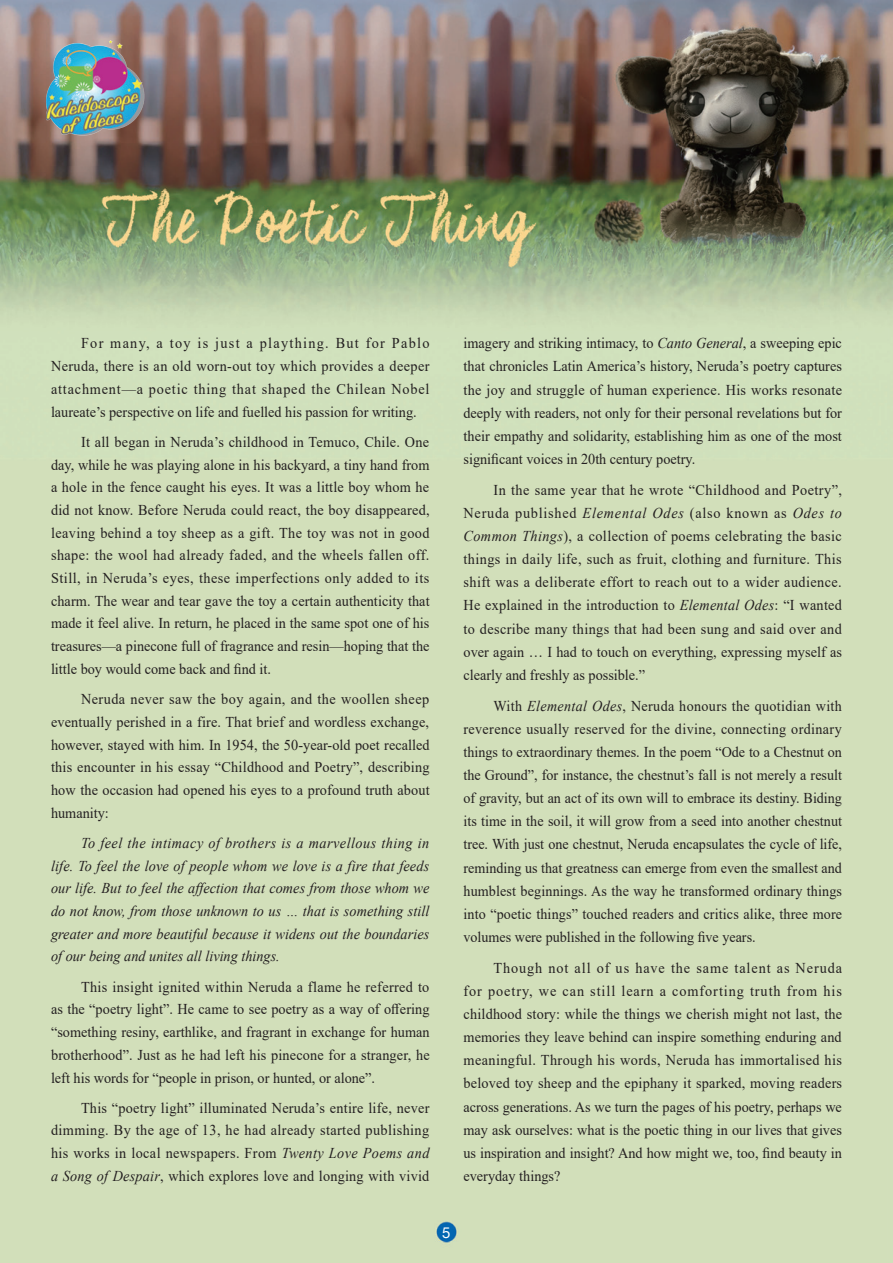
<style>
.page{position:relative;width:893px;height:1263px;background:#fff}
.page>*{position:absolute;margin:0;border:0;box-sizing:border-box;transform-origin:0 0}
.EN{font:15px/22.6px "Times New Roman";color:#231f20;text-align:justify;scale:.95 1}
.EN-2{font:15px/23.1px "Times New Roman";color:#231f20;text-align:justify;scale:.94 1}
.EN-3{font:italic 15px/22.6px "Times New Roman";color:#231f20;text-align:justify;scale:.95 1}
.t1{font:15px "Helvetica Neue LT Com";color:#fff}
.s1{font-style:italic}
</style>
<div class="page">
<img style="left:0;top:0;width:893px;height:1263px">
<img style="left:425px;top:1220px;width:43px;height:43px">
<img style="left:47px;top:40px;width:97px;height:95px">
<img style="left:51px;top:167px;width:532px;height:119px">
<p class="EN" style="left:51px;top:332px;width:400px;text-indent:30px">For many, a toy is just a plaything. But for Pablo Neruda, there is an old worn-out toy which provides a deeper attachment—a poetic thing that shaped the Chilean Nobel laureate’s perspective on life and fuelled his passion for writing.</p>
<p class="EN" style="left:51px;top:430px;width:400px;text-indent:30px">It all began in Neruda’s childhood in Temuco, Chile. One day, while he was playing alone in his backyard, a tiny hand from a hole in the fence caught his eyes. It was a little boy whom he did not know. Before Neruda could react, the boy disappeared, leaving behind a toy sheep as a gift. The toy was not in good shape: the wool had already faded, and the wheels fallen off.<br>Still, in Neruda’s eyes, these imperfections only added to its charm. The wear and tear gave the toy a certain authenticity that made it feel alive. In return, he placed in the same spot one of his treasures—a pinecone full of fragrance and resin—hoping that the little boy would come back and find it.</p>
<p class="EN" style="left:51px;top:687px;width:400px;text-indent:30px">Neruda never saw the boy again, and the woollen sheep eventually perished in a fire. That brief and wordless exchange, however, stayed with him. In 1954, the 50-year-old poet recalled this encounter in his essay “Childhood and Poetry”, describing how the occasion had opened his eyes to a profound truth about humanity:</p>
<p class="EN-3" style="left:51px;top:831px;width:400px;text-indent:30px">To feel the intimacy of brothers is a marvellous thing in life. To feel the love of people whom we love is a fire that feeds our life. But to feel the affection that comes from those whom we do not know, from those unknown to us … that is something still greater and more beautiful because it widens out the boundaries of our being and unites all living things.</p>
<p class="EN" style="left:51px;top:975px;width:400px;text-indent:30px">This insight ignited within Neruda a flame he referred to as the “poetry light”. He came to see poetry as a way of offering “something resiny, earthlike, and fragrant in exchange for human brotherhood”. Just as he had left his pinecone for a stranger, he left his words for “people in prison, or hunted, or alone”.</p>
<p class="EN" style="left:51px;top:1096px;width:400px;text-indent:30px">This “poetry light” illuminated Neruda’s entire life, never dimming. By the age of 13, he had already started publishing his works in local newspapers. From <span class="s1">Twenty Love Poems and a Song of Despair</span>, which explores love and longing with vivid</p>
<p class="EN" style="left:463px;top:331px;width:400px;line-height:23.1px">imagery and striking intimacy, to <span class="s1">Canto General</span>, a sweeping epic that chronicles Latin America’s history, Neruda’s poetry captures the joy and struggle of human experience. His works resonate deeply with readers, not only for their personal revelations but for their empathy and solidarity, establishing him as one of the most significant voices in 20th century poetry.</p>
<p class="EN" style="left:463px;top:478px;width:400px;line-height:23.1px;text-indent:30px">In the same year that he wrote “Childhood and Poetry”, Neruda published <span class="s1">Elemental Odes</span> (also known as <span class="s1">Odes to Common Things</span>), a collection of poems celebrating the basic things in daily life, such as fruit, clothing and furniture. This shift was a deliberate effort to reach out to a wider audience.<br>He explained in the introduction to <span class="s1">Elemental Odes</span>: “I wanted to describe many things that had been sung and said over and over again … I had to touch on everything, expressing myself as clearly and freshly as possible.”</p>
<p class="EN-2" style="left:463px;top:693px;width:404px;text-indent:30px">With <span class="s1">Elemental Odes</span>, Neruda honours the quotidian with reverence usually reserved for the divine, connecting ordinary things to extraordinary themes. In the poem “Ode to a Chestnut on the Ground”, for instance, the chestnut’s fall is not merely a result of gravity, but an act of its own will to embrace its destiny. Biding its time in the soil, it will grow from a seed into another chestnut tree. With just one chestnut, Neruda encapsulates the cycle of life, reminding us that greatness can emerge from even the smallest and humblest beginnings. As the way he transformed ordinary things into “poetic things” touched readers and critics alike, three more volumes were published in the following five years.</p>
<p class="EN" style="left:463px;top:956px;width:400px;line-height:23.1px;text-indent:30px">Though not all of us have the same talent as Neruda for poetry, we can still learn a comforting truth from his childhood story: while the things we cherish might not last, the memories they leave behind can inspire something enduring and meaningful. Through his words, Neruda has immortalised his beloved toy sheep and the epiphany it sparked, moving readers across generations. As we turn the pages of his poetry, perhaps we may ask ourselves: what is the poetic thing in our lives that gives us inspiration and insight? And how might we, too, find beauty in everyday things?</p>
<p class="t1" style="left:442px;top:1223px;width:10px">5</p>
</div>
